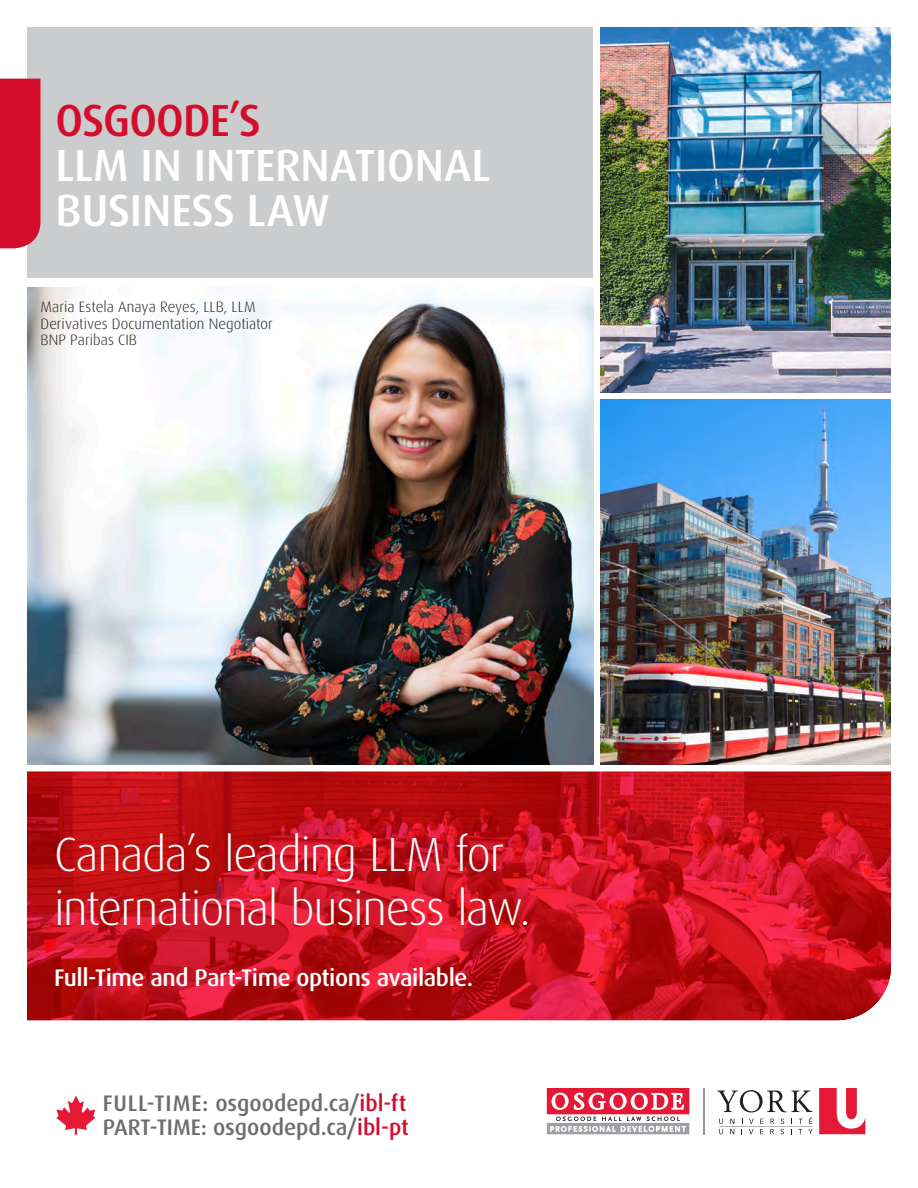
<style>
.page{position:relative;width:918px;height:1188px;background:#fff}
.page>*{position:absolute;margin:0;border:0;box-sizing:border-box;transform-origin:0 0}
.t1{font:300 48px/54px "Dax";letter-spacing:-.03em;color:#fff}
.t2{font:500 45px/45px "Dax Pro";letter-spacing:-.005em;color:#fff}
.t3{font:500 45px "Dax Pro";letter-spacing:-.02em;color:#d30d2b}
.t4{font:500 24px "Dax Pro";letter-spacing:-.02em;color:#fff}
.t5{font:500 22.5px "Dax Pro";color:#6c6d70}
.t6{font:300 15px/16.5px "Dax";letter-spacing:.005em;color:#231f20}
.s1{color:#d30d2b}
</style>
<div class="page">
<div style="left:28px;top:28px;width:565px;height:250px;background:#cbccce"></div>
<img style="left:27px;top:287px;width:567px;height:478px">
<img style="left:601px;top:399px;width:290px;height:366px">
<hr style="left:703px;top:1088px;width:2px;height:46px;background:#939598">
<svg style="left:717px;top:1090px;width:96px;height:44px"></svg>
<svg style="left:819px;top:1088px;width:46px;height:46px"></svg>
<svg style="left:547px;top:1088px;width:142px;height:46px"></svg>
<div style="left:0;top:79px;width:40px;height:169px;background:#d30d2b"></div>
<svg style="left:27px;top:772px;width:864px;height:248px;background:#c3111c"></svg>
<svg style="left:56px;top:1095px;width:40px;height:40px"></svg>
<img style="left:601px;top:27px;width:290px;height:366px">
<p class="t3" style="left:56px;top:92px;width:207px">OSGOODE’S</p>
<p class="t2" style="left:56px;top:143px;width:437px">LLM IN INTERNATIONAL<br>BUSINESS LAW</p>
<p class="t6" style="left:40px;top:299px;width:234px">Maria Estela Anaya Reyes, LLB, LLM<br>Derivatives Documentation Negotiator</p>
<p class="t6" style="left:41px;top:332px;width:98px">BNP Paribas CIB</p>
<p class="t1" style="left:54px;top:828px;width:478px">Canada’s leading LLM for international business law.</p>
<p class="t4" style="left:54px;top:962px;width:421px">Full-Time and Part-Time options available.</p>
<p class="t5" style="left:103px;top:1088px;width:305px">FULL-TIME: osgoodepd.ca/<span class="s1">ibl-ft</span></p>
<p class="t5" style="left:103px;top:1112px;width:308px">PART-TIME: osgoodepd.ca/<span class="s1">ibl-pt</span></p>
</div>
